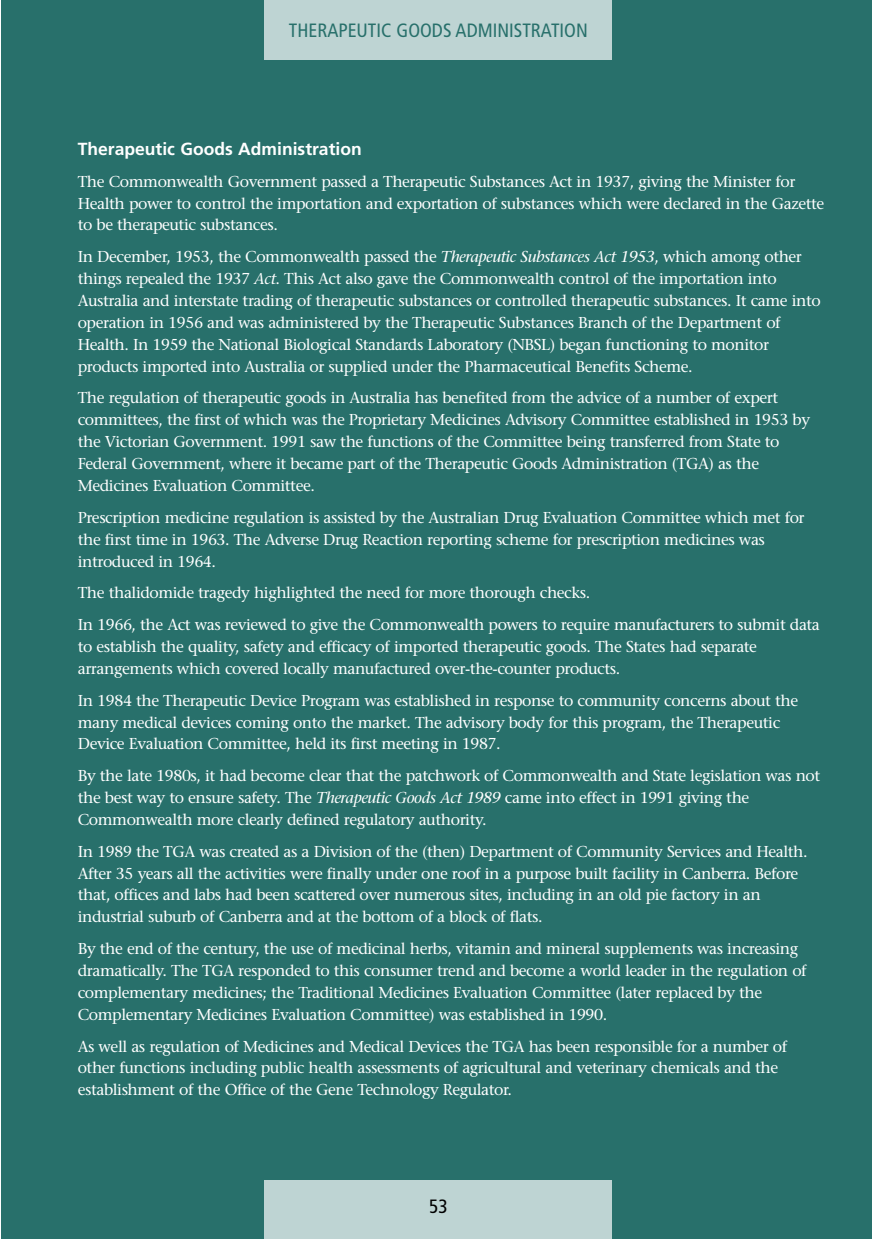
<style>
.page{position:relative;width:872px;height:1239px;background:#fff}
.page>*{position:absolute;margin:0;border:0;box-sizing:border-box;transform-origin:0 0}
.t1{font:condensed 19.25px "Frutiger";color:#28706b}
.t2{font:condensed 19.25px "Frutiger";color:#000}
.t3{font:700 17.5px "Frutiger";color:#fff}
.t4{font:15.75px/21.9px "Stone Serif";letter-spacing:-.03em;color:#fff}
.s1{font-style:italic}
</style>
<div class="page">
<div style="left:2px;top:0;width:870px;height:1239px;background:#28706b"></div>
<div style="left:264px;top:0;width:348px;height:60px;background:#bed4d3"></div>
<div style="left:264px;top:1181px;width:348px;height:58px;background:#bed4d3"></div>
<p class="t1" style="left:289px;top:23px;width:300px">THERAPEUTIC GOODS ADMINISTRATION</p>
<p class="t3" style="left:78px;top:142px;width:285px">Therapeutic Goods Administration</p>
<p class="t4" style="left:78px;top:172px;width:748px">The Commonwealth Government passed a Therapeutic Substances Act in 1937, giving the Minister for<br>Health power to control the importation and exportation of substances which were declared in the Gazette to be therapeutic substances.</p>
<p class="t4" style="left:78px;top:248px;width:744px">In December, 1953, the Commonwealth passed the <span class="s1">Therapeutic Substances Act 1953</span>, which among other things repealed the 1937 <span class="s1">Act</span>. This Act also gave the Commonwealth control of the importation into Australia and interstate trading of therapeutic substances or controlled therapeutic substances. It came into operation in 1956 and was administered by the Therapeutic Substances Branch of the Department of Health. In 1959 the National Biological Standards Laboratory (NBSL) began functioning to monitor products imported into Australia or supplied under the Pharmaceutical Benefits Scheme.</p>
<p class="t4" style="left:78px;top:389px;width:733px">The regulation of therapeutic goods in Australia has benefited from the advice of a number of expert committees, the first of which was the Proprietary Medicines Advisory Committee established in 1953 by the Victorian Government. 1991 saw the functions of the Committee being transferred from State to Federal Government, where it became part of the Therapeutic Goods Administration (TGA) as the Medicines Evaluation Committee.</p>
<p class="t4" style="left:78px;top:508px;width:728px">Prescription medicine regulation is assisted by the Australian Drug Evaluation Committee which met for the first time in 1963. The Adverse Drug Reaction reporting scheme for prescription medicines was introduced in 1964.</p>
<p class="t4" style="left:78px;top:579px;width:743px;line-height:31.8px">The thalidomide tragedy highlighted the need for more thorough checks.<br>In 1966, the Act was reviewed to give the Commonwealth powers to require manufacturers to submit data</p>
<p class="t4" style="left:78px;top:637px;width:680px">to establish the quality, safety and efficacy of imported therapeutic goods. The States had separate arrangements which covered locally manufactured over-the-counter products.</p>
<p class="t4" style="left:78px;top:691px;width:721px">In 1984 the Therapeutic Device Program was established in response to community concerns about the many medical devices coming onto the market. The advisory body for this program, the Therapeutic<br>Device Evaluation Committee, held its first meeting in 1987.</p>
<p class="t4" style="left:78px;top:766px;width:744px">By the late 1980s, it had become clear that the patchwork of Commonwealth and State legislation was not the best way to ensure safety. The <span class="s1">Therapeutic Goods Act 1989</span> came into effect in 1991 giving the<br>Commonwealth more clearly defined regulatory authority.</p>
<p class="t4" style="left:78px;top:842px;width:731px">In 1989 the TGA was created as a Division of the (then) Department of Community Services and Health.<br>After 35 years all the activities were finally under one roof in a purpose built facility in Canberra. Before that, offices and labs had been scattered over numerous sites, including in an old pie factory in an industrial suburb of Canberra and at the bottom of a block of flats.</p>
<p class="t4" style="left:78px;top:939px;width:730px">By the end of the century, the use of medicinal herbs, vitamin and mineral supplements was increasing dramatically. The TGA responded to this consumer trend and become a world leader in the regulation of complementary medicines; the Traditional Medicines Evaluation Committee (later replaced by the Complementary Medicines Evaluation Committee) was established in 1990.</p>
<p class="t4" style="left:78px;top:1037px;width:710px">As well as regulation of Medicines and Medical Devices the TGA has been responsible for a number of other functions including public health assessments of agricultural and veterinary chemicals and the establishment of the Office of the Gene Technology Regulator.</p>
<p class="t2" style="left:429px;top:1199px;width:20px">53</p>
</div>
